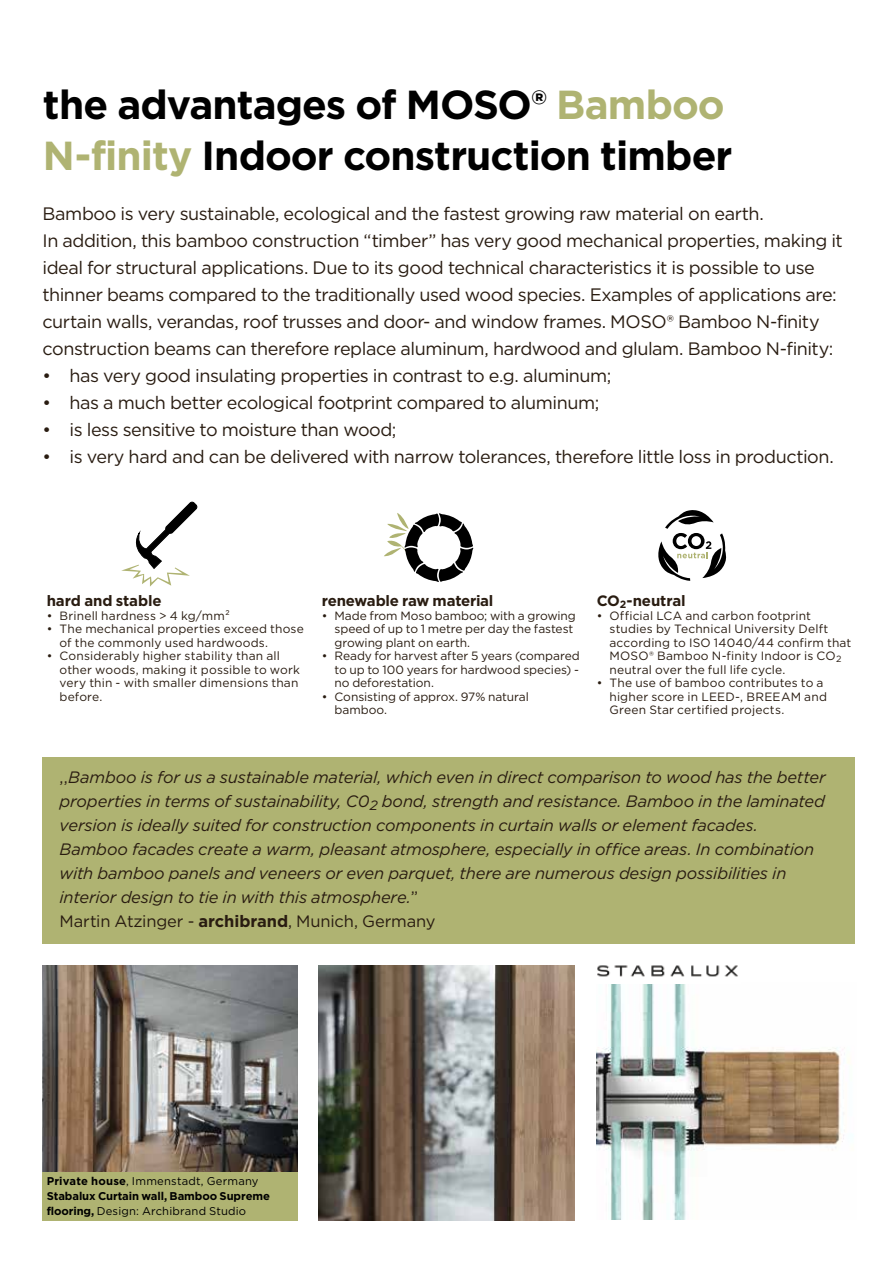
<style>
.page{position:relative;width:893px;height:1263px;background:#fff}
.page>*{position:absolute;margin:0;border:0;box-sizing:border-box;transform-origin:0 0}
.t1{font:700 40.5px/51px "Gotham";letter-spacing:-.025em;color:#000}
.t2{font:18px/27px "Gotham";letter-spacing:-.025em;color:#291c11}
.t3{font:italic 16.5px/24px "Gotham";letter-spacing:-.015em;color:#291c11}
.t4{font:700 15px "Gotham";letter-spacing:-.015em;color:#291c11}
.t5{font:12px/13.5px "Gotham";letter-spacing:.01em;color:#291c11}
.t6{font:700 11.25px/15px "Gotham";letter-spacing:-.01em;color:#000}
.s1{color:#afb372}
.s2{font-style:normal}
.s3{font-weight:700;font-style:normal}
.s4{font-weight:400}
</style>
<div class="page">
<svg style="left:658px;top:510px;width:69px;height:71px"></svg>
<svg style="left:384px;top:513px;width:89px;height:69px"></svg>
<svg style="left:121px;top:501px;width:77px;height:86px"></svg>
<img style="left:43px;top:965px;width:255px;height:207px">
<img style="left:319px;top:965px;width:255px;height:255px">
<img style="left:597px;top:984px;width:253px;height:236px">
<img style="left:597px;top:965px;width:141px;height:12px">
<div style="left:43px;top:757px;width:812px;height:187px;background:#afb372"></div>
<div style="left:43px;top:1172px;width:255px;height:48px;background:#afb372"></div>
<h1 class="t1" style="left:43px;top:79px;width:691px">the advantages of MOSO® <span class="s1">Bamboo<br>N-finity</span> Indoor construction timber</h1>
<p class="t2" style="left:43px;top:200px;width:802px">Bamboo is very sustainable, ecological and the fastest growing raw material on earth.<br>In addition, this bamboo construction “timber” has very good mechanical properties, making it ideal for structural applications. Due to its good technical characteristics it is possible to use thinner beams compared to the traditionally used wood species. Examples of applications are: curtain walls, verandas, roof trusses and door- and window frames. MOSO® Bamboo N-finity construction beams can therefore replace aluminum, hardwood and glulam. Bamboo N-finity:</p>
<p class="t2" style="left:43px;top:362px;width:570px">• has very good insulating properties in contrast to e.g. aluminum;</p>
<p class="t2" style="left:43px;top:389px;width:558px">• has a much better ecological footprint compared to aluminum;</p>
<p class="t2" style="left:43px;top:416px;width:355px">• is less sensitive to moisture than wood;</p>
<p class="t2" style="left:43px;top:443px;width:793px">• is very hard and can be delivered with narrow tolerances, therefore little loss in production.</p>
<p class="t4" style="left:47px;top:591px;width:116px">hard and stable</p>
<p class="t5" style="left:47px;top:608px;width:185px">• Brinell hardness &gt; 4 kg/mm²</p>
<p class="t5" style="left:60px;top:622px;width:246px;text-indent:-13px">• The mechanical properties exceed those of the commonly used hardwoods.</p>
<p class="t5" style="left:60px;top:649px;width:242px;text-indent:-13px">• Considerably higher stability than all other woods, making it possible to work very thin - with smaller dimensions than before.</p>
<p class="t4" style="left:322px;top:591px;width:173px">renewable raw material</p>
<p class="t5" style="left:334px;top:608px;width:243px;text-indent:-13px">• Made from Moso bamboo; with a growing speed of up to 1 metre per day the fastest growing plant on earth.</p>
<p class="t5" style="left:334px;top:649px;width:247px;text-align:justify;text-indent:-13px">• Ready for harvest after 5 years (compared to up to 100 years for hardwood species) - no deforestation.</p>
<p class="t5" style="left:334px;top:689px;width:196px;text-indent:-13px">• Consisting of approx. 97% natural bamboo.</p>
<p class="t4" style="left:597px;top:591px;width:90px">CO<sub>2</sub>-neutral</p>
<p class="t5" style="left:609px;top:608px;width:243px;text-indent:-13px">• Official LCA and carbon footprint studies by Technical University Delft according to ISO 14040/44 confirm that MOSO® Bamboo N-finity Indoor is CO<sub>2 </sub>neutral over the full life cycle.</p>
<p class="t5" style="left:609px;top:676px;width:219px;text-indent:-13px">• The use of bamboo contributes to a higher score in LEED-, BREEAM and<br>Green Star certified projects.</p>
<p class="t3" style="left:60px;top:765px;width:768px"><span class="s2">,,</span>Bamboo is for us a sustainable material, which even in direct comparison to wood has the better properties in terms of sustainability, C0<sub>2</sub> bond, strength and resistance. Bamboo in the laminated version is ideally suited for construction components in curtain walls or element facades.<br>Bamboo facades create a warm, pleasant atmosphere, especially in office areas. In combination with bamboo panels and veneers or even parquet, there are numerous design possibilities in interior design to tie in with this atmosphere.<span class="s2">”<br>Martin Atzinger -</span> <span class="s3">archibrand</span><span class="s2">, Munich, Germany</span></p>
<p class="t6" style="left:47px;top:1174px;width:225px">Private house<span class="s4">, Immenstadt, Germany<br></span>Stabalux Curtain wall, Bamboo Supreme flooring, <span class="s4">Design: Archibrand Studio</span></p>
</div>
